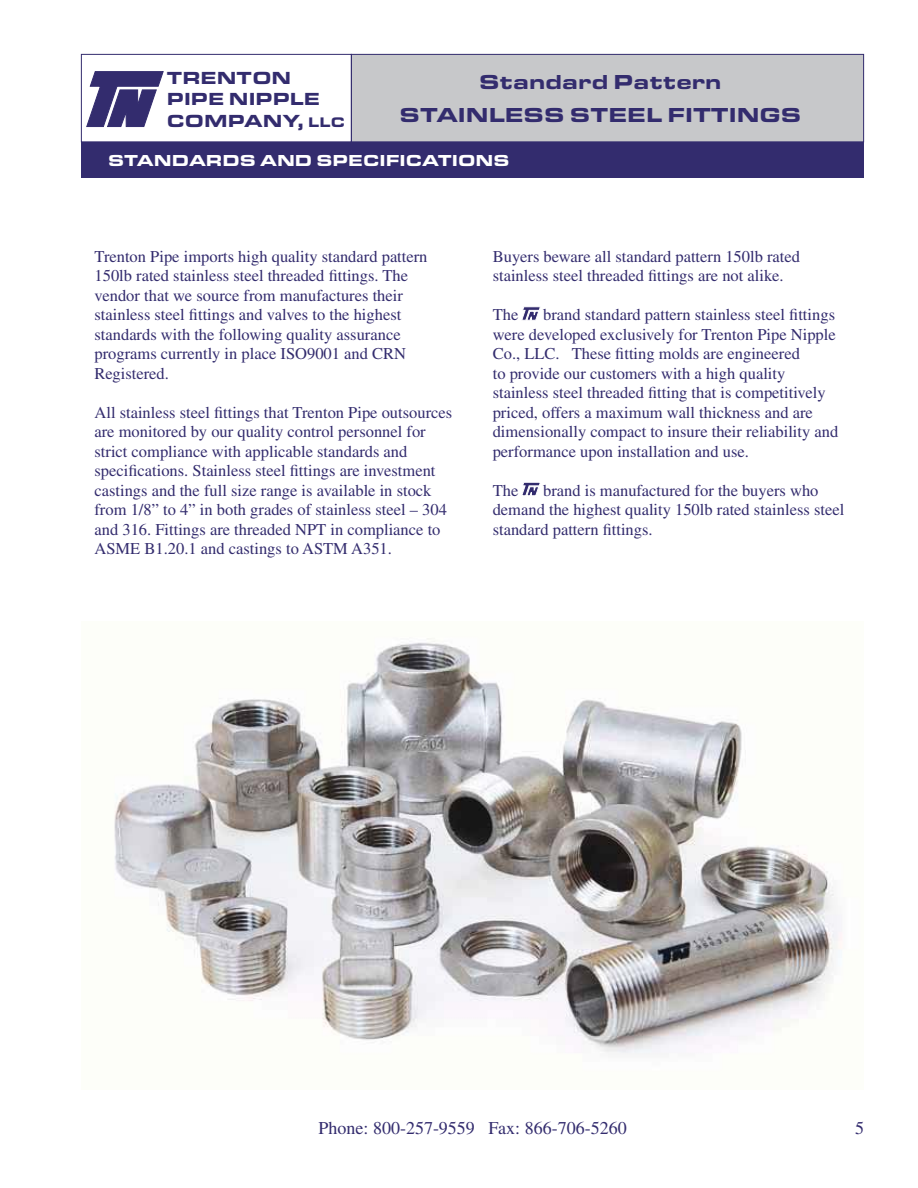
<style>
.page{position:relative;width:918px;height:1188px;background:#fff}
.page>*{position:absolute;margin:0;border:0;box-sizing:border-box;transform-origin:0 0}
.t1{font:900 expanded 21px/33px "Eurostile TOT";color:#332c6e;text-align:center}
.t2{font:900 expanded 18.15px/21.8px "Eurostile TOT";color:#332c6e}
.t3{font:18px "Times";color:#332c6e}
.t4{font:16.5px/19.5px "Times";color:#332c6e}
.t5{font:900 expanded 16.5px "Eurostile TOT";color:#fff}
.s1{font-size:14.4px}
</style>
<div class="page">
<div style="left:351px;top:54px;width:513px;height:88px;background:#c7c8ca"></div>
<div style="left:351px;top:54px;width:513px;height:88px;border:1px solid #332c6e"></div>
<svg style="left:86px;top:71px;width:78px;height:56px"></svg>
<div style="left:81px;top:54px;width:271px;height:88px;border:1px solid #332c6e"></div>
<div style="left:81px;top:142px;width:783px;height:35px;background:#332c6e"></div>
<img style="left:114px;top:638px;width:728px;height:416px">
<svg style="left:522px;top:482px;width:18px;height:14px"></svg>
<svg style="left:522px;top:307px;width:18px;height:13px"></svg>
<p class="t2" style="left:167px;top:69px;width:180px">TRENTON<br>PIPE NIPPLE<br>COMPANY, <span class="s1">LLC</span></p>
<p class="t1" style="left:400px;top:68px;width:403px">Standard Pattern<br>STAINLESS STEEL FITTINGS</p>
<p class="t5" style="left:108px;top:155px;width:403px">STANDARDS AND SPECIFICATIONS</p>
<p class="t4" style="left:95px;top:248px;width:335px">Trenton Pipe imports high quality standard pattern 150lb rated stainless steel threaded fittings. The vendor that we source from manufactures their stainless steel fittings and valves to the highest standards with the following quality assurance programs currently in place ISO9001 and CRN Registered.</p>
<p class="t4" style="left:95px;top:404px;width:359px">All stainless steel fittings that Trenton Pipe outsources are monitored by our quality control personnel for strict compliance with applicable standards and specifications. Stainless steel fittings are investment castings and the full size range is available in stock from 1/8” to 4” in both grades of stainless steel – 304 and 316. Fittings are threaded NPT in compliance to ASME B1.20.1 and castings to ASTM A351.</p>
<p class="t4" style="left:493px;top:248px;width:309px">Buyers beware all standard pattern 150lb rated stainless steel threaded fittings are not alike.</p>
<p class="t4" style="left:493px;top:306px;width:27px">The</p>
<p class="t4" style="left:493px;top:306px;width:347px;text-indent:50px">brand standard pattern stainless steel fittings were developed exclusively for Trenton Pipe Nipple Co., LLC. These fitting molds are engineered<br>to provide our customers with a high quality stainless steel threaded fitting that is competitively priced, offers a maximum wall thickness and are dimensionally compact to insure their reliability and performance upon installation and use.</p>
<p class="t4" style="left:493px;top:482px;width:27px">The</p>
<p class="t4" style="left:493px;top:482px;width:353px;text-indent:50px">brand is manufactured for the buyers who demand the highest quality 150lb rated stainless steel standard pattern fittings.</p>
<p class="t3" style="left:319px;top:1122px;width:310px">Phone: 800-257-9559 Fax: 866-706-5260</p>
<p class="t3" style="left:855px;top:1122px;width:10px">5</p>
</div>
